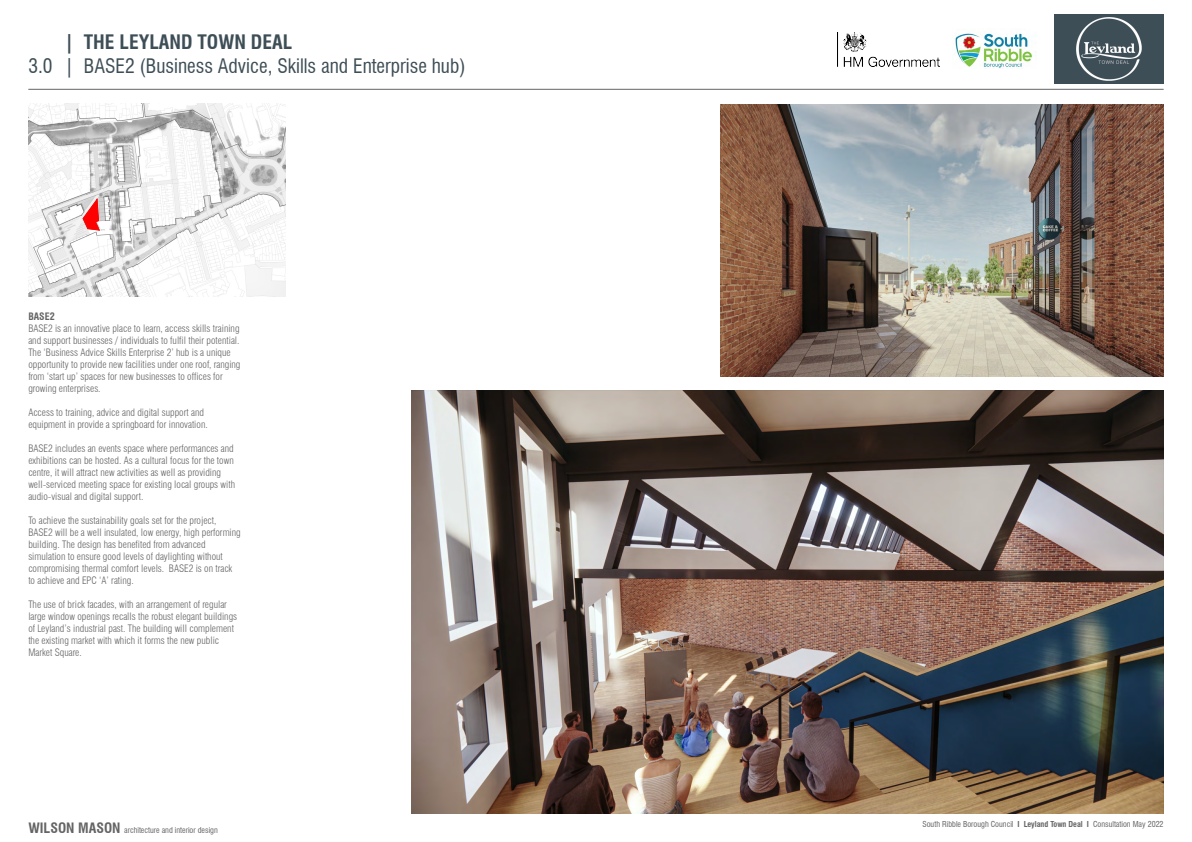
<style>
.page{position:relative;width:1192px;height:842px;background:#fff}
.page>*{position:absolute;margin:0;border:0;box-sizing:border-box;transform-origin:0 0}
.t1{font:condensed 19.5px "Swiss 721 BT";color:#3e4e56}
.t2{font:700 condensed 19.5px "Swiss 721 BT";color:#3e4e56}
.t3{font:300 condensed 10px/11.9px "Swiss 721 BT";color:#646464}
.t4{font:700 condensed 10px "Swiss 721 BT";color:#646464}
.t5{font:condensed 8px "Swiss 721 BT";color:#646464}
.s1{font-weight:700;font-size:14px}
.s2{font-weight:700}
</style>
<div class="page">
<hr style="left:28px;top:89px;width:1136px;height:1px;background:#646464">
<img style="left:954px;top:33px;width:78px;height:35px">
<div style="left:1054px;top:14px;width:110px;height:70px;background:#3e4e56"></div>
<img style="left:1077px;top:17px;width:64px;height:64px">
<img style="left:837px;top:33px;width:102px;height:34px">
<img style="left:412px;top:391px;width:752px;height:423px">
<img style="left:28px;top:103px;width:258px;height:193px">
<svg style="left:82px;top:198px;width:18px;height:33px"></svg>
<img style="left:221px;top:173px;width:1px;height:23px">
<svg style="left:222px;top:167px;width:17px;height:31px"></svg>
<img style="left:720px;top:105px;width:444px;height:271px">
<h1 class="t2" style="left:64px;top:34px;width:229px">| THE LEYLAND TOWN DEAL</h1>
<h1 class="t1" style="left:28px;top:58px;width:439px">3.0 | BASE2 (Business Advice, Skills and Enterprise hub)</h1>
<p class="t4" style="left:28px;top:313px;width:28px">BASE2</p>
<p class="t3" style="left:28px;top:324px;width:214px">BASE2 is an innovative place to learn, access skills training and support businesses / individuals to fulfil their potential.<br>The ‘Business Advice Skills Enterprise 2’ hub is a unique opportunity to provide new facilities under one roof, ranging from ‘start up’ spaces for new businesses to offices for growing enterprises.</p>
<p class="t3" style="left:28px;top:408px;width:181px">Access to training, advice and digital support and equipment in provide a springboard for innovation.</p>
<p class="t3" style="left:28px;top:444px;width:208px">BASE2 includes an events space where performances and exhibitions can be hosted. As a cultural focus for the town centre, it will attract new activities as well as providing well-serviced meeting space for existing local groups with audio-visual and digital support.</p>
<p class="t3" style="left:28px;top:515px;width:214px">To achieve the sustainability goals set for the project, BASE2 will be a well insulated, low energy, high performing building. The design has benefited from advanced simulation to ensure good levels of daylighting without compromising thermal comfort levels. BASE2 is on track to achieve and EPC ‘A’ rating.</p>
<p class="t3" style="left:28px;top:599px;width:210px">The use of brick facades, with an arrangement of regular large window openings recalls the robust elegant buildings of Leyland’s industrial past. The building will complement the existing market with which it forms the new public Market Square.</p>
<p class="t5" style="left:28px;top:827px;width:191px"><span class="s1">WILSON MASON</span> architecture and interior design</p>
<p class="t5" style="left:922px;top:821px;width:243px">South Ribble Borough Council <span class="s2">I Leyland Town Deal I</span> Consultation May 2022</p>
</div>
